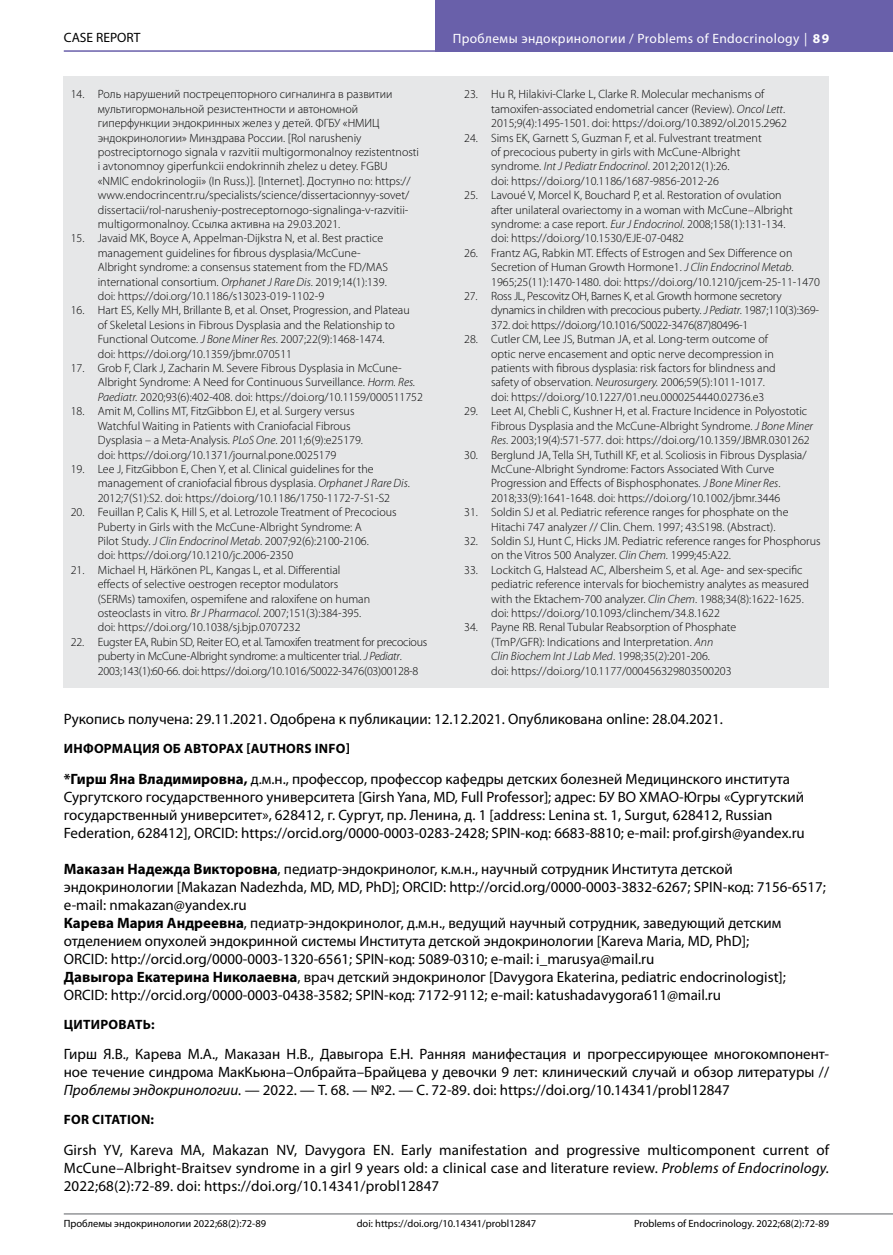
<style>
.page{position:relative;width:893px;height:1255px;background:#fff}
.page>*{position:absolute;margin:0;border:0;box-sizing:border-box;transform-origin:0 0}
.t1{font:15px/18px "Myriad Pro";color:#000}
.t2{font:700 13.5px "Myriad Pro";letter-spacing:.02em;color:#000}
.t3{font:13.5px "Myriad Pro";letter-spacing:.03em;color:#fff}
.t4{font:13.5px "Myriad Pro";color:#000}
.t5{font:300 12px/14.4px "Myriad Pro";color:#000}
.t6{font:300 12px/14.4px "Myriad Pro";letter-spacing:-.02em;color:#000}
.t7{font:10.5px "Myriad Pro";color:#000}
.s1{font-weight:700}
.s2{font-style:italic}
</style>
<div class="page">
<hr style="left:64px;top:50px;width:829px;height:2px;background:#6960aa">
<hr style="left:64px;top:1213px;width:829px;height:1px;background:#939598">
<div style="left:436px;top:0;width:457px;height:51px;background:#6960aa"></div>
<div style="left:64px;top:77px;width:765px;height:611px;background:#e6e7e8"></div>
<p class="t4" style="left:64px;top:29px;width:78px">CASE REPORT</p>
<p class="t3" style="left:453px;top:30px;width:378px">Проблемы эндокринологии / Problems of Endocrinology | <span class="s1">89</span></p>
<p class="t5" style="left:491px;top:87px;width:297px;text-indent:-27px">23. Hu R, Hilakivi-Clarke L, Clarke R. Molecular mechanisms of tamoxifen-associated endometrial cancer (Review). <span class="s2">Oncol Lett</span>.<br>2015;9(4):1495-1501. doi: https://doi.org/10.3892/ol.2015.2962</p>
<p class="t5" style="left:491px;top:130px;width:272px;text-indent:-27px">24. Sims EK, Garnett S, Guzman F, et al. Fulvestrant treatment of precocious puberty in girls with McCune-Albright syndrome. <span class="s2">Int J Pediatr Endocrinol</span>. 2012;2012(1):26.<br>doi: https://doi.org/10.1186/1687-9856-2012-26</p>
<p class="t5" style="left:491px;top:188px;width:303px;text-indent:-27px">25. Lavoué V, Morcel K, Bouchard P, et al. Restoration of ovulation after unilateral ovariectomy in a woman with McCune–Albright syndrome: a case report. <span class="s2">Eur J Endocrinol</span>. 2008;158(1):131-134. doi: https://doi.org/10.1530/EJE-07-0482</p>
<p class="t5" style="left:491px;top:245px;width:330px;text-indent:-27px">26. Frantz AG, Rabkin MT. Effects of Estrogen and Sex Difference on<br>Secretion of Human Growth Hormone1. <span class="s2">J Clin Endocrinol Metab</span>.<br>1965;25(11):1470-1480. doi: https://doi.org/10.1210/jcem-25-11-1470</p>
<p class="t6" style="left:491px;top:289px;width:329px;text-indent:-27px">27. Ross JL, Pescovitz OH, Barnes K, et al. Growth hormone secretory dynamics in children with precocious puberty. <span class="s2">J Pediatr</span>. 1987;110(3):369-<br>372. doi: https://doi.org/10.1016/S0022-3476(87)80496-1</p>
<p class="t5" style="left:491px;top:332px;width:286px;text-indent:-27px">28. Cutler CM, Lee JS, Butman JA, et al. Long-term outcome of optic nerve encasement and optic nerve decompression in patients with fibrous dysplasia: risk factors for blindness and safety of observation. <span class="s2">Neurosurgery.</span> 2006;59(5):1011-1017. doi: https://doi.org/10.1227/01.neu.0000254440.02736.e3</p>
<p class="t5" style="left:491px;top:404px;width:323px;text-indent:-27px">29. Leet AI, Chebli C, Kushner H, et al. Fracture Incidence in Polyostotic<br>Fibrous Dysplasia and the McCune-Albright Syndrome. <span class="s2">J Bone Miner<br>Res</span>. 2003;19(4):571-577. doi: https://doi.org/10.1359/JBMR.0301262</p>
<p class="t5" style="left:464px;top:447px;width:344px;text-align:center">30. Berglund JA, Tella SH, Tuthill KF, et al. Scoliosis in Fibrous Dysplasia/ McCune-Albright Syndrome: Factors Associated With Curve<br>Progression and Effects of Bisphosphonates. <span class="s2">J Bone Miner Res</span>.<br>2018;33(9):1641-1648. doi: https://doi.org/10.1002/jbmr.3446</p>
<p class="t5" style="left:491px;top:505px;width:299px;text-indent:-27px">31. Soldin SJ et al. Pediatric reference ranges for phosphate on the<br>Hitachi 747 analyzer // Clin. Chem. 1997; 43:S198. (Abstract).</p>
<p class="t5" style="left:491px;top:533px;width:331px;text-indent:-27px">32. Soldin SJ, Hunt C, Hicks JM. Pediatric reference ranges for Phosphorus on the Vitros 500 Analyzer. <span class="s2">Clin Chem.</span> 1999;45:A22.</p>
<p class="t5" style="left:491px;top:562px;width:319px;text-indent:-27px">33. Lockitch G, Halstead AC, Albersheim S, et al. Age- and sex-specific pediatric reference intervals for biochemistry analytes as measured with the Ektachem-700 analyzer. <span class="s2">Clin Chem</span>. 1988;34(8):1622-1625. doi: https://doi.org/10.1093/clinchem/34.8.1622</p>
<p class="t5" style="left:491px;top:620px;width:247px;text-indent:-27px">34. Payne RB. Renal Tubular Reabsorption of Phosphate (TmP/GFR): Indications and Interpretation. <span class="s2">Ann<br>Clin Biochem Int J Lab Med</span>. 1998;35(2):201-206.<br>doi: https://doi.org/10.1177/000456329803500203</p>
<p class="t1" style="left:64px;top:709px;width:661px">Рукопись получена: 29.11.2021. Одобрена к публикации: 12.12.2021. Опубликована online: 28.04.2021.</p>
<p class="t2" style="left:64px;top:739px;width:288px">ИНФОРМАЦИЯ ОБ АВТОРАХ [AUTHORS INFO]</p>
<p class="t1" style="left:64px;top:769px;width:743px"><span class="s1">*Гирш Яна Владимировна,</span> д.м.н., профессор, профессор кафедры детских болезней Медицинского института Сургутского государственного университета [Girsh Yana, MD, Full Professor]; адрес: БУ ВО ХМАО-Югры «Сургутский государственный университет», 628412, г. Сургут, пр. Ленина, д. 1 [address: Lenina st. 1, Surgut, 628412, Russian Federation, 628412], ORCID: https://orcid.org/0000-0003-0283-2428; SPIN-код: 6683-8810; e-mail: prof.girsh@yandex.ru</p>
<p class="t1" style="left:64px;top:859px;width:764px"><span class="s1">Маказан Надежда Викторовна</span>, педиатр-эндокринолог, к.м.н., научный сотрудник Института детской эндокринологии [Makazan Nadezhda, MD, MD, PhD]; ORCID: http://orcid.org/0000-0003-3832-6267; SPIN-код: 7156-6517; e-mail: nmakazan@yandex.ru<br><span class="s1">Карева Мария Андреевна</span>, педиатр-эндокринолог, д.м.н., ведущий научный сотрудник, заведующий детским отделением опухолей эндокринной системы Института детской эндокринологии [Kareva Maria, MD, PhD];<br>ORCID: http://orcid.org/0000-0003-1320-6561; SPIN-код: 5089-0310; e-mail: i_marusya@mail.ru<br><span class="s1">Давыгора Екатерина Николаевна</span>, врач детский эндокринолог [Davygora Ekaterina, pediatric endocrinologist]; ORCID: http://orcid.org/0000-0003-0438-3582; SPIN-код: 7172-9112; e-mail: katushadavygora611@mail.ru</p>
<p class="t2" style="left:64px;top:1015px;width:92px">ЦИТИРОВАТЬ:</p>
<p class="t1" style="left:64px;top:1045px;width:767px;text-align:justify">Гирш Я.В., Карева М.А., Маказан Н.В., Давыгора Е.Н. Ранняя манифестация и прогрессирующее многокомпонент&shy;ное течение синдрома МакКьюна–Олбрайта–Брайцева у девочки 9 лет: клинический случай и обзор литературы // <span class="s2">Проблемы эндокринологии.</span> — 2022. — Т. 68. — №2. — С. 72-89. doi: https://doi.org/10.14341/probl12847</p>
<p class="t2" style="left:64px;top:1110px;width:92px">FOR CITATION:</p>
<p class="t1" style="left:64px;top:1140px;width:767px;text-align:justify">Girsh YV, Kareva MA, Makazan NV, Davygora EN. Early manifestation and progressive multicomponent current of McCune–Albright-Braitsev syndrome in a girl 9 years old: a clinical case and literature review. <span class="s2">Problems of Endocrinology.<br></span>2022;68(2):72-89. doi: https://doi.org/10.14341/probl12847</p>
<p class="t7" style="left:64px;top:1216px;width:204px">Проблемы эндокринологии 2022;68(2):72-89</p>
<p class="t7" style="left:357px;top:1216px;width:181px">doi: https://doi.org/10.14341/probl12847</p>
<p class="t7" style="left:634px;top:1216px;width:197px">Problems of Endocrinology. 2022;68(2):72-89</p>
<p class="t5" style="left:98px;top:87px;width:323px;text-indent:-27px">14. Роль нарушений пострецепторного сигналинга в развитии мультигормональной резистентности и автономной гиперфункции эндокринных желез у детей. ФГБУ «НМИЦ эндокринологии» Минздрава России. [Rol narusheniy postreciptornogo signala v razvitii multigormonalnoy rezistentnosti i avtonomnoy giperfunkcii endokrinnih zhelez u detey. FGBU «NMIC endokrinologii» (In Russ.)]. [Internet]. Доступно по: https:// www.endocrincentr.ru/specialists/science/dissertacionnyy-sovet/ dissertacii/rol-narusheniy-postreceptornogo-signalinga-v-razvitii&shy;multigormonalnoy. Ссылка активна на 29.03.2021.</p>
<p class="t5" style="left:98px;top:231px;width:292px;text-indent:-27px">15. Javaid MK, Boyce A, Appelman-Dijkstra N, et al. Best practice management guidelines for fibrous dysplasia/McCune-Albright syndrome: a consensus statement from the FD/MAS international consortium. <span class="s2">Orphanet J Rare Dis</span>. 2019;14(1):139. doi: https://doi.org/10.1186/s13023-019-1102-9</p>
<p class="t5" style="left:98px;top:303px;width:313px;text-indent:-27px">16. Hart ES, Kelly MH, Brillante B, et al. Onset, Progression, and Plateau of Skeletal Lesions in Fibrous Dysplasia and the Relationship to Functional Outcome. <span class="s2">J Bone Miner Res</span>. 2007;22(9):1468-1474.<br>doi: https://doi.org/10.1359/jbmr.070511</p>
<p class="t5" style="left:98px;top:361px;width:327px;text-indent:-27px">17. Grob F, Clark J, Zacharin M. Severe Fibrous Dysplasia in McCune-<br>Albright Syndrome: A Need for Continuous Surveillance. <span class="s2">Horm. Res.<br>Paediatr.</span> 2020;93(6):402-408. doi: https://doi.org/10.1159/000511752</p>
<p class="t5" style="left:98px;top:404px;width:267px;text-indent:-27px">18. Amit M, Collins MT, FitzGibbon EJ, et al. Surgery versus Watchful Waiting in Patients with Craniofacial Fibrous Dysplasia – a Meta-Analysis. <span class="s2">PLoS One</span>. 2011;6(9):e25179. doi: https://doi.org/10.1371/journal.pone.0025179</p>
<p class="t5" style="left:98px;top:461px;width:314px;text-indent:-27px">19. Lee J, FitzGibbon E, Chen Y, et al. Clinical guidelines for the management of craniofacial fibrous dysplasia. <span class="s2">Orphanet J Rare Dis</span>.<br>2012;7(S1):S2. doi: https://doi.org/10.1186/1750-1172-7-S1-S2</p>
<p class="t5" style="left:98px;top:505px;width:300px;text-indent:-27px">20. Feuillan P, Calis K, Hill S, et al. Letrozole Treatment of Precocious Puberty in Girls with the McCune-Albright Syndrome: A<br>Pilot Study. <span class="s2">J Clin Endocrinol Metab</span>. 2007;92(6):2100-2106.<br>doi: https://doi.org/10.1210/jc.2006-2350</p>
<p class="t5" style="left:98px;top:562px;width:274px;text-indent:-27px">21. Michael H, Härkönen PL, Kangas L, et al. Differential effects of selective oestrogen receptor modulators (SERMs) tamoxifen, ospemifene and raloxifene on human osteoclasts in vitro. <span class="s2">Br J Pharmacol</span>. 2007;151(3):384-395. doi: https://doi.org/10.1038/sj.bjp.0707232</p>
<p class="t6" style="left:98px;top:634px;width:331px;text-indent:-27px">22. Eugster EA, Rubin SD, Reiter EO, et al. Tamoxifen treatment for precocious puberty in McCune-Albright syndrome: a multicenter trial. <span class="s2">J Pediatr</span>.<br>2003;143(1):60-66. doi: https://doi.org/10.1016/S0022-3476(03)00128-8</p>
</div>
